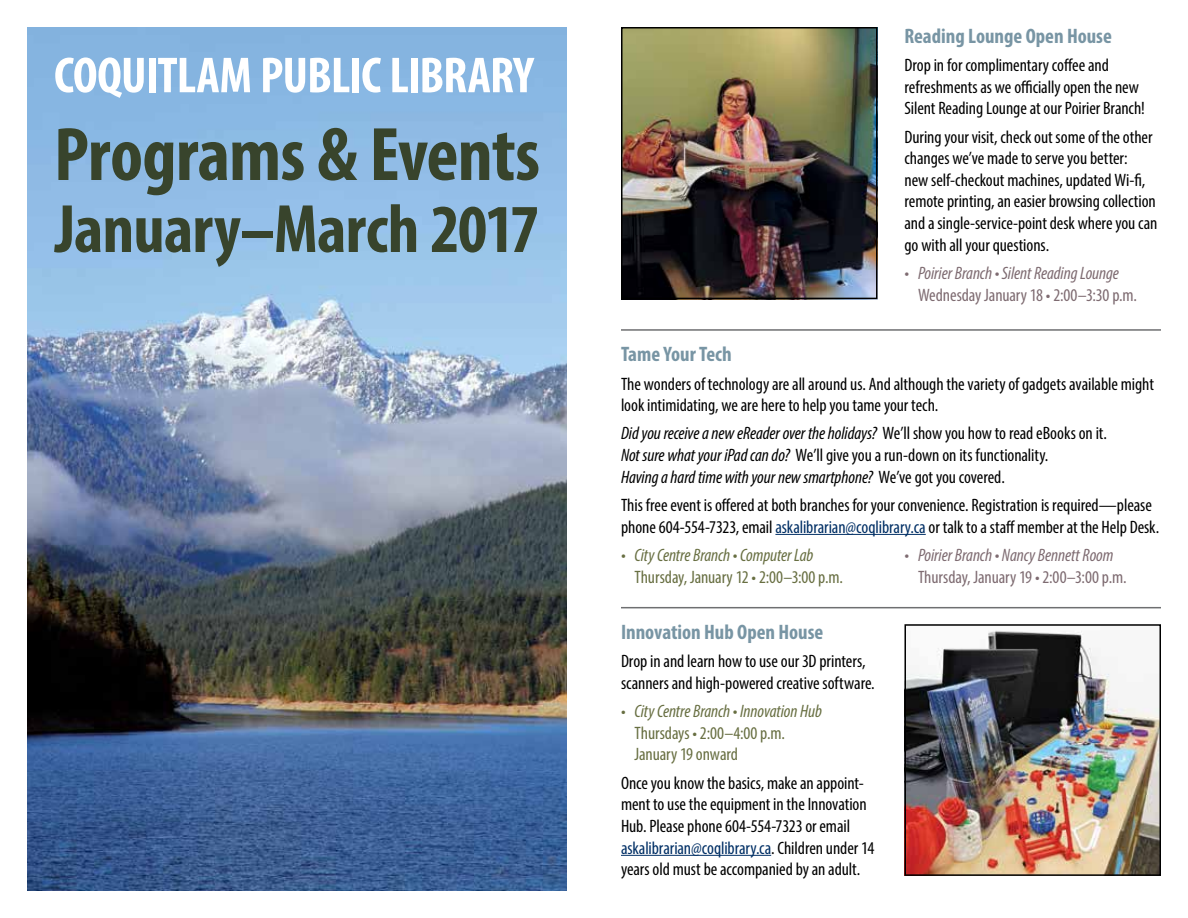
<style>
.page{position:relative;width:1188px;height:918px;background:#fff}
.page>*{position:absolute;margin:0;border:0;box-sizing:border-box;transform-origin:0 0}
.t1{font:700 condensed 76.5px "Myriad Pro";letter-spacing:-.01em;color:#38442c}
.t2{font:700 condensed 69px "Myriad Pro";letter-spacing:-.01em;color:#38442c}
.t3{font:700 condensed 51px "Myriad Pro";letter-spacing:-.015em;color:#fff}
.t4{font:700 condensed 21px "Myriad Pro";color:#7895a4}
.t5{font:condensed 18px/21.6px "Myriad Pro";letter-spacing:-.005em;color:#000}
.t6{font:italic condensed 18px/21.6px "Myriad Pro";letter-spacing:-.005em;color:#000}
.t7{font:condensed 18px/21.6px "Myriad Pro";letter-spacing:-.005em;color:#686f42}
.t8{font:italic condensed 18px "Myriad Pro";letter-spacing:-.005em;color:#7e6b71}
.t9{font:condensed 18px "Myriad Pro";letter-spacing:-.005em;color:#7e6b71}
.t10{font:italic condensed 18px "Myriad Pro";letter-spacing:-.005em;color:#686f42}
.s1{font-style:normal}
.s2{color:#002f65}
.s3{font-style:italic}
</style>
<div class="page">
<img style="left:27px;top:27px;width:540px;height:864px">
<hr style="left:621px;top:329px;width:540px;height:2px;background:#6e6f71">
<hr style="left:775px;top:534px;width:151px;height:1px;background:#002f65">
<hr style="left:621px;top:607px;width:540px;height:1px;background:#6e6f71">
<hr style="left:621px;top:855px;width:150px;height:1px;background:#002f65">
<img style="left:624px;top:30px;width:251px;height:266px">
<div style="left:621px;top:27px;width:257px;height:272px;border:2px solid #000"></div>
<img style="left:907px;top:630px;width:251px;height:243px">
<div style="left:904px;top:624px;width:257px;height:252px;border:2px solid #000"></div>
<h3 class="t3" style="left:54px;top:43px;width:481px">COQUITLAM PUBLIC LIBRARY</h3>
<h1 class="t1" style="left:54px;top:107px;width:488px">Programs &amp; Events</h1>
<h2 class="t2" style="left:55px;top:186px;width:486px">January–March 2017</h2>
<p class="t4" style="left:904px;top:23px;width:209px">Reading Lounge Open House</p>
<p class="t5" style="left:904px;top:54px;width:242px">Drop in for complimentary coffee and refreshments as we officially open the new<br>Silent Reading Lounge at our Poirier Branch!</p>
<p class="t5" style="left:904px;top:126px;width:255px">During your visit, check out some of the other changes we’ve made to serve you better:<br>new self-checkout machines, updated Wi-fi, remote printing, an easier browsing collection and a single-service-point desk where you can go with all your questions.</p>
<p class="t8" style="left:904px;top:262px;width:216px">• Poirier Branch • Silent Reading Lounge</p>
<p class="t9" style="left:918px;top:284px;width:221px">Wednesday January 18 • 2:00–3:30 p.m.</p>
<p class="t4" style="left:621px;top:341px;width:112px">Tame Your Tech</p>
<p class="t5" style="left:621px;top:373px;width:535px">The wonders of technology are all around us. And although the variety of gadgets available might look intimidating, we are here to help you tame your tech.</p>
<p class="t6" style="left:621px;top:422px;width:487px">Did you receive a new eReader over the holidays? <span class="s1">We’ll show you how to read eBooks on it.<br></span>Not sure what your iPad can do? <span class="s1">We’ll give you a run-down on its functionality.<br></span>Having a hard time with your new smartphone? <span class="s1">We’ve got you covered.</span></p>
<p class="t5" style="left:621px;top:494px;width:540px">This free event is offered at both branches for your convenience. Registration is required—please phone 604-554-7323, email <span class="s2">askalibrarian@coqlibrary.ca</span> or talk to a staff member at the Help Desk.</p>
<p class="t10" style="left:621px;top:544px;width:194px">• City Centre Branch • Computer Lab</p>
<p class="t8" style="left:904px;top:544px;width:211px">• Poirier Branch • Nancy Bennett Room</p>
<p class="t7" style="left:634px;top:566px;width:210px">Thursday, January 12 • 2:00–3:00 p.m.</p>
<p class="t9" style="left:918px;top:566px;width:210px">Thursday, January 19 • 2:00–3:00 p.m.</p>
<p class="t4" style="left:621px;top:619px;width:204px">Innovation Hub Open House</p>
<p class="t5" style="left:621px;top:650px;width:255px">Drop in and learn how to use our 3D printers, scanners and high-powered creative software.</p>
<p class="t7" style="left:634px;top:700px;width:189px;text-indent:-14px">• <span class="s3">City Centre Branch • Innovation Hub<br></span>Thursdays • 2:00–4:00 p.m.<br>January 19 onward</p>
<p class="t5" style="left:621px;top:772px;width:255px">Once you know the basics, make an appoint&shy;ment to use the equipment in the Innovation Hub. Please phone 604-554-7323 or email <span class="s2">askalibrarian@coqlibrary.ca</span>. Children under 14 years old must be accompanied by an adult.</p>
</div>
